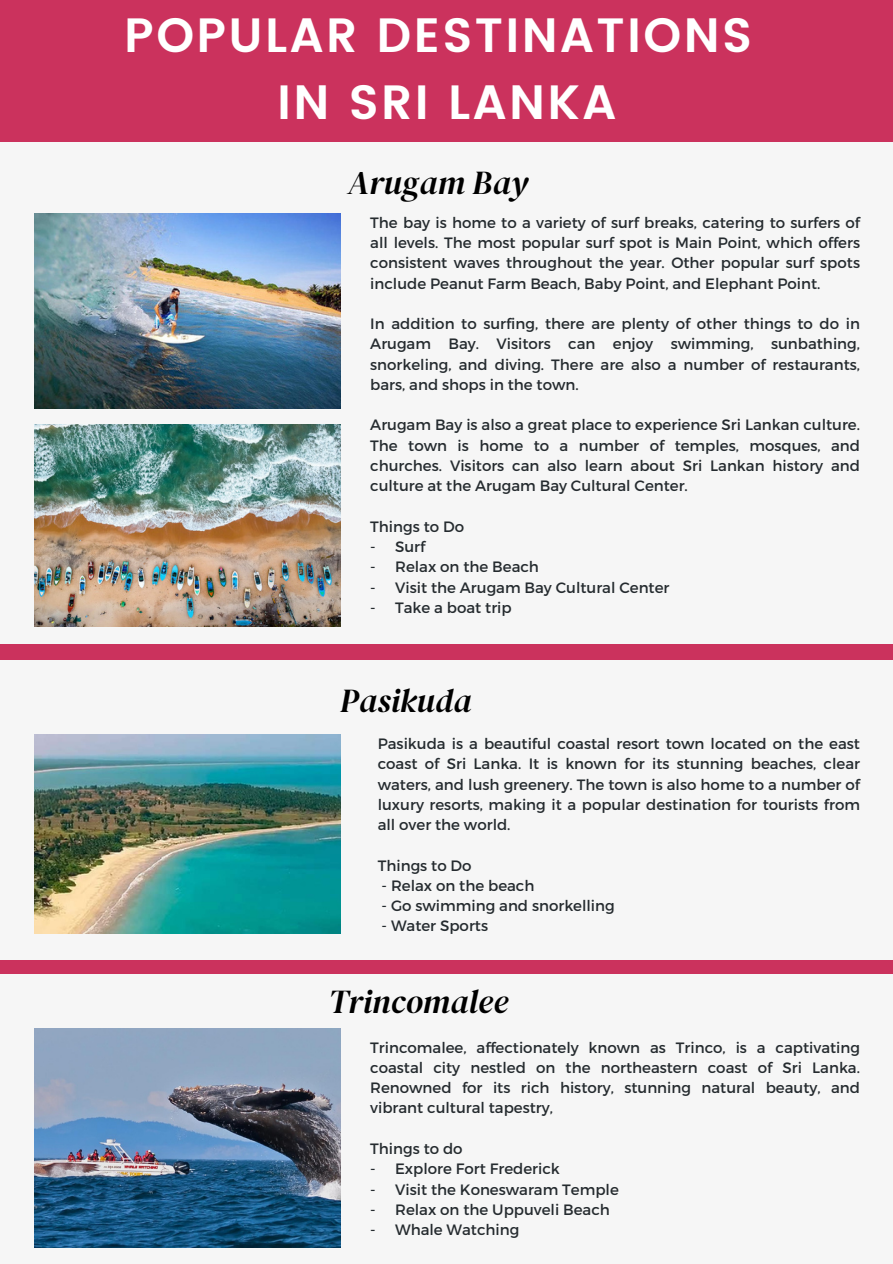
<style>
.page{position:relative;width:893px;height:1264px;background:#fff}
.page>*{position:absolute;margin:0;border:0;box-sizing:border-box;transform-origin:0 0}
.t1{font:600 48.15px "Poppins";letter-spacing:.05em;color:#fff}
.t2{font:italic 33.15px "DM Serif Display";color:#000}
.t3{font:15px/20.2px "Montserrat";color:#252b2f;text-align:justify}
</style>
<div class="page">
<div style="left:0;top:0;width:892px;height:1263px;background:#cb325d"></div>
<div style="left:0;top:142px;width:892px;height:501px;background:#f6f6f6"></div>
<img style="left:34px;top:214px;width:306px;height:194px">
<img style="left:34px;top:425px;width:306px;height:201px">
<div style="left:0;top:660px;width:892px;height:299px;background:#f6f6f6"></div>
<img style="left:34px;top:734px;width:306px;height:200px">
<div style="left:0;top:974px;width:892px;height:289px;background:#f6f6f6"></div>
<img style="left:34px;top:1028px;width:306px;height:219px">
<p class="t1" style="left:124px;top:7px;width:629px">POPULAR DESTINATIONS</p>
<p class="t1" style="left:277px;top:74px;width:340px">IN SRI LANKA</p>
<p class="t2" style="left:347px;top:160px;width:182px">Arugam Bay</p>
<p class="t3" style="left:370px;top:212px;width:491px">The bay is home to a variety of surf breaks, catering to surfers of all levels. The most popular surf spot is Main Point, which offers consistent waves throughout the year. Other popular surf spots include Peanut Farm Beach, Baby Point, and Elephant Point.</p>
<p class="t3" style="left:370px;top:313px;width:491px">In addition to surfing, there are plenty of other things to do in Arugam Bay. Visitors can enjoy swimming, sunbathing, snorkeling, and diving. There are also a number of restaurants, bars, and shops in the town.</p>
<p class="t3" style="left:370px;top:414px;width:491px">Arugam Bay is also a great place to experience Sri Lankan culture.<br>The town is home to a number of temples, mosques, and churches. Visitors can also learn about Sri Lankan history and culture at the Arugam Bay Cultural Center.</p>
<p class="t3" style="left:370px;top:515px;width:95px">Things to Do</p>
<p class="t3" style="left:370px;top:536px;width:57px">- Surf</p>
<p class="t3" style="left:370px;top:556px;width:170px">- Relax on the Beach</p>
<p class="t3" style="left:370px;top:576px;width:301px">- Visit the Arugam Bay Cultural Center</p>
<p class="t3" style="left:370px;top:596px;width:143px">- Take a boat trip</p>
<p class="t2" style="left:340px;top:677px;width:133px">Pasikuda</p>
<p class="t3" style="left:378px;top:732px;width:483px">Pasikuda is a beautiful coastal resort town located on the east coast of Sri Lanka. It is known for its stunning beaches, clear waters, and lush greenery. The town is also home to a number of luxury resorts, making it a popular destination for tourists from all over the world.</p>
<p class="t3" style="left:378px;top:854px;width:95px">Things to Do</p>
<p class="t3" style="left:381px;top:874px;width:154px">- Relax on the beach</p>
<p class="t3" style="left:381px;top:894px;width:234px">- Go swimming and snorkelling</p>
<p class="t3" style="left:381px;top:915px;width:108px">- Water Sports</p>
<p class="t2" style="left:329px;top:978px;width:181px">Trincomalee</p>
<p class="t3" style="left:370px;top:1036px;width:491px">Trincomalee, affectionately known as Trinco, is a captivating coastal city nestled on the northeastern coast of Sri Lanka.<br>Renowned for its rich history, stunning natural beauty, and vibrant cultural tapestry,</p>
<p class="t3" style="left:370px;top:1137px;width:94px">Things to do</p>
<p class="t3" style="left:370px;top:1157px;width:191px">- Explore Fort Frederick</p>
<p class="t3" style="left:370px;top:1178px;width:250px">- Visit the Koneswaram Temple</p>
<p class="t3" style="left:370px;top:1198px;width:241px">- Relax on the Uppuveli Beach</p>
<p class="t3" style="left:370px;top:1218px;width:151px">- Whale Watching</p>
</div>
